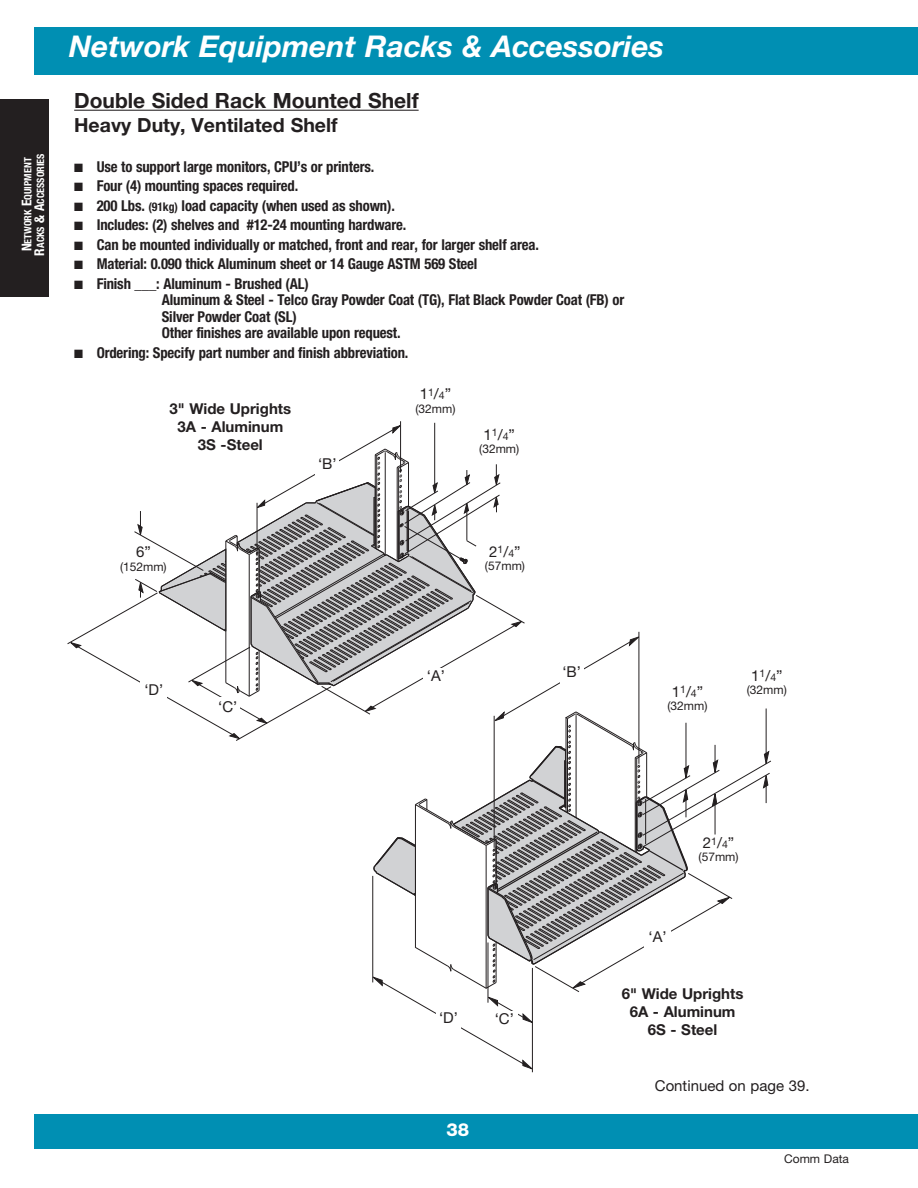
<style>
.page{position:relative;width:918px;height:1188px;background:#fff}
.page>*{position:absolute;margin:0;border:0;box-sizing:border-box;transform-origin:0 0}
.t1{font:italic 700 30px "Helvetica Neue LT Pro";color:#fff}
.t2{font:700 21px "Helvetica Neue LT Pro";color:#231f20}
.t3{font:700 19.5px "Helvetica Neue LT Pro";color:#231f20}
.t4{font:800 18px "Helvetica Neue LT Pro";color:#fff}
.t5{font:700 condensed 15px/16.5px "Helvetica Neue LT Pro";letter-spacing:-.01em;color:#231f20}
.t6{font:15px "Helvetica Neue LT Pro";color:#231f20}
.t7{font:700 15px/18px "Helvetica Neue LT Pro";color:#231f20;text-align:center}
.t8{font:12px "Helvetica Neue LT Pro";color:#231f20}
.t9{font:700 condensed 10.2px/12.8px "Helvetica Neue LT Pro";color:#fff;text-align:center}
.s1{font-size:13.5px}
.s2{font-size:12px}
.s3{font-size:10.5px}
</style>
<div class="page">
<div style="left:34px;top:1114px;width:884px;height:35px;background:#008fb3"></div>
<hr style="left:74px;top:110px;width:345px;height:1px;background:#231f20">
<hr style="left:532px;top:968px;width:1px;height:104px;background:#231f20">
<hr style="left:400px;top:421px;width:1px;height:52px;background:#231f20">
<hr style="left:434px;top:423px;width:1px;height:65px;background:#231f20">
<svg style="left:67px;top:425px;width:704px;height:645px"></svg>
<div style="left:601px;top:987px;width:163px;height:64px;background:#fff"></div>
<div style="left:316px;top:457px;width:23px;height:20px;background:#fff"></div>
<div style="left:216px;top:698px;width:24px;height:21px;background:#fff"></div>
<div style="left:140px;top:681px;width:27px;height:22px;background:#fff"></div>
<div style="left:424px;top:669px;width:24px;height:20px;background:#fff"></div>
<div style="left:34px;top:27px;width:884px;height:47px;background:#008fb3"></div>
<div style="left:0;top:99px;width:50px;height:198px;background:#231f20"></div>
<p class="t9" style="left:22px;top:256px;width:104px;rotate:-90deg"><span class="s1">N</span>ETWORK <span class="s1">E</span>QUIPMENT<br><span class="s1">R</span>ACKS <span class="s1">&amp; A</span>CCESSORIES</p>
<h1 class="t1" style="left:69px;top:36px;width:597px">Network Equipment Racks &amp; Accessories</h1>
<h2 class="t2" style="left:74px;top:93px;width:346px">Double Sided Rack Mounted Shelf</h2>
<h3 class="t3" style="left:74px;top:118px;width:265px">Heavy Duty, Ventilated Shelf</h3>
<p class="t5" style="left:74px;top:159px;width:302px">■ Use to support large monitors, CPU’s or printers.</p>
<p class="t5" style="left:74px;top:179px;width:226px">■ Four (4) mounting spaces required.</p>
<p class="t5" style="left:74px;top:198px;width:322px">■ 200 Lbs. <span class="s2">(91kg)</span> load capacity (when used as shown).</p>
<p class="t5" style="left:74px;top:218px;width:334px">■ Includes: (2) shelves and #12-24 mounting hardware.</p>
<p class="t5" style="left:74px;top:237px;width:466px">■ Can be mounted individually or matched, front and rear, for larger shelf area.</p>
<p class="t5" style="left:74px;top:257px;width:405px">■ Material: 0.090 thick Aluminum sheet or 14 Gauge ASTM 569 Steel</p>
<p class="t5" style="left:162px;top:276px;width:464px;text-indent:-88px">■ Finish ___: Aluminum - Brushed (AL)<br>Aluminum &amp; Steel - Telco Gray Powder Coat (TG), Flat Black Powder Coat (FB) or Silver Powder Coat (SL)<br>Other finishes are available upon request.</p>
<p class="t5" style="left:74px;top:345px;width:336px">■ Ordering: Specify part number and finish abbreviation.</p>
<p class="t7" style="left:170px;top:401px;width:123px">3" Wide Uprights<br>3A - Aluminum<br>3S -Steel</p>
<p class="t6" style="left:318px;top:458px;width:20px">‘B’</p>
<p class="t6" style="left:420px;top:389px;width:33px">1<sup>1</sup>/<span class="s3">4</span>”</p>
<p class="t8" style="left:415px;top:404px;width:42px">(32mm)</p>
<p class="t6" style="left:484px;top:429px;width:33px">1<sup>1</sup>/<span class="s3">4</span>”</p>
<p class="t8" style="left:479px;top:445px;width:42px">(32mm)</p>
<p class="t6" style="left:136px;top:546px;width:16px">6”</p>
<p class="t8" style="left:120px;top:562px;width:48px">(152mm)</p>
<p class="t6" style="left:489px;top:546px;width:33px">2<sup>1</sup>/<span class="s3">4</span>”</p>
<p class="t8" style="left:485px;top:562px;width:42px">(57mm)</p>
<p class="t6" style="left:144px;top:684px;width:20px">‘D’</p>
<p class="t6" style="left:218px;top:701px;width:21px">‘C’</p>
<p class="t6" style="left:427px;top:670px;width:20px">‘A’</p>
<p class="t6" style="left:562px;top:666px;width:20px">‘B’</p>
<p class="t6" style="left:672px;top:686px;width:33px">1<sup>1</sup>/<span class="s3">4</span>”</p>
<p class="t8" style="left:668px;top:702px;width:42px">(32mm)</p>
<p class="t6" style="left:751px;top:670px;width:33px">1<sup>1</sup>/<span class="s3">4</span>”</p>
<p class="t8" style="left:747px;top:686px;width:42px">(32mm)</p>
<p class="t6" style="left:439px;top:1013px;width:20px">‘D’</p>
<p class="t6" style="left:495px;top:1013px;width:21px">‘C’</p>
<p class="t4" style="left:447px;top:1123px;width:24px">38</p>
<p class="t6" style="left:649px;top:931px;width:20px">‘A’</p>
<p class="t6" style="left:703px;top:837px;width:33px">2<sup>1</sup>/<span class="s3">4</span>”</p>
<p class="t8" style="left:699px;top:853px;width:42px">(57mm)</p>
<p class="t7" style="left:622px;top:986px;width:123px">6" Wide Uprights<br>6A - Aluminum<br>6S - Steel</p>
<p class="t6" style="left:655px;top:1081px;width:156px">Continued on page 39.</p>
<p class="t8" style="left:784px;top:1154px;width:66px">Comm Data</p>
</div>
